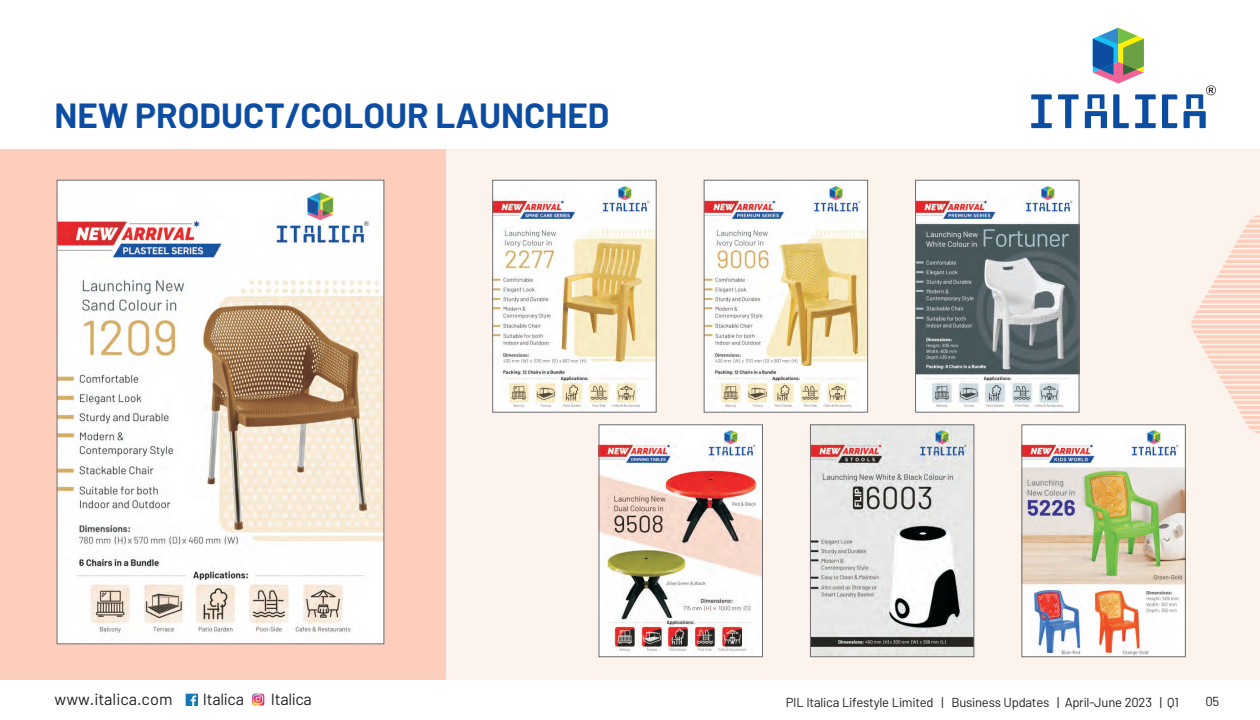
<style>
.page{position:relative;width:1260px;height:720px;background:#fff}
.page>*{position:absolute;margin:0;border:0;box-sizing:border-box;transform-origin:0 0}
.t1{font:700 35px "Barlow";color:#0d4da1}
.t2{font:16.25px "Barlow";color:#231f20}
.t3{font:16.25px "Barlow";letter-spacing:-.02em;color:#231f20}
.t4{font:13px "Barlow";letter-spacing:-.02em;color:#231f20}
</style>
<div class="page">
<div style="left:0;top:149px;width:1260px;height:531px;background:#fdf3ed"></div>
<img style="left:494px;top:182px;width:161px;height:229px">
<div style="left:492px;top:180px;width:165px;height:233px;border:1px solid #6c6d70"></div>
<img style="left:706px;top:182px;width:160px;height:229px">
<div style="left:704px;top:180px;width:164px;height:233px;border:1px solid #6c6d70"></div>
<img style="left:917px;top:182px;width:160px;height:229px">
<div style="left:915px;top:180px;width:164px;height:233px;border:1px solid #6c6d70"></div>
<img style="left:1024px;top:426px;width:160px;height:229px">
<div style="left:1022px;top:424px;width:164px;height:233px;border:1px solid #6c6d70"></div>
<img style="left:812px;top:426px;width:160px;height:229px">
<div style="left:810px;top:424px;width:164px;height:233px;border:1px solid #6c6d70"></div>
<img style="left:601px;top:426px;width:160px;height:229px">
<div style="left:599px;top:424px;width:164px;height:233px;border:1px solid #6c6d70"></div>
<div style="left:0;top:149px;width:446px;height:531px;background:#fccebb"></div>
<img style="left:59px;top:182px;width:323px;height:460px">
<div style="left:57px;top:180px;width:327px;height:464px;border:1px solid #6c6d70"></div>
<svg style="left:1191px;top:215px;width:69px;height:218px"></svg>
<svg style="left:1162px;top:94px;width:15px;height:34px"></svg>
<svg style="left:1113px;top:94px;width:16px;height:34px"></svg>
<svg style="left:1031px;top:94px;width:21px;height:34px"></svg>
<svg style="left:1135px;top:94px;width:21px;height:34px"></svg>
<svg style="left:1058px;top:94px;width:21px;height:34px"></svg>
<svg style="left:1085px;top:94px;width:22px;height:34px"></svg>
<svg style="left:1093px;top:28px;width:51px;height:56px"></svg>
<svg style="left:1184px;top:85px;width:32px;height:43px"></svg>
<svg style="left:252px;top:694px;width:13px;height:12px"></svg>
<div style="left:186px;top:694px;width:12px;height:12px;background:#1577b3"></div>
<svg style="left:191px;top:695px;width:5px;height:11px"></svg>
<h1 class="t1" style="left:55px;top:93px;width:556px">NEW PRODUCT/COLOUR LAUNCHED</h1>
<p class="t2" style="left:55px;top:689px;width:119px">www.italica.com</p>
<p class="t3" style="left:203px;top:689px;width:43px">Italica</p>
<p class="t3" style="left:271px;top:689px;width:43px">Italica</p>
<p class="t4" style="left:786px;top:694px;width:395px">PIL Italica Lifestyle Limited | Business Updates | April-June 2023 | Q1</p>
<p class="t4" style="left:1206px;top:693px;width:15px">05</p>
</div>
